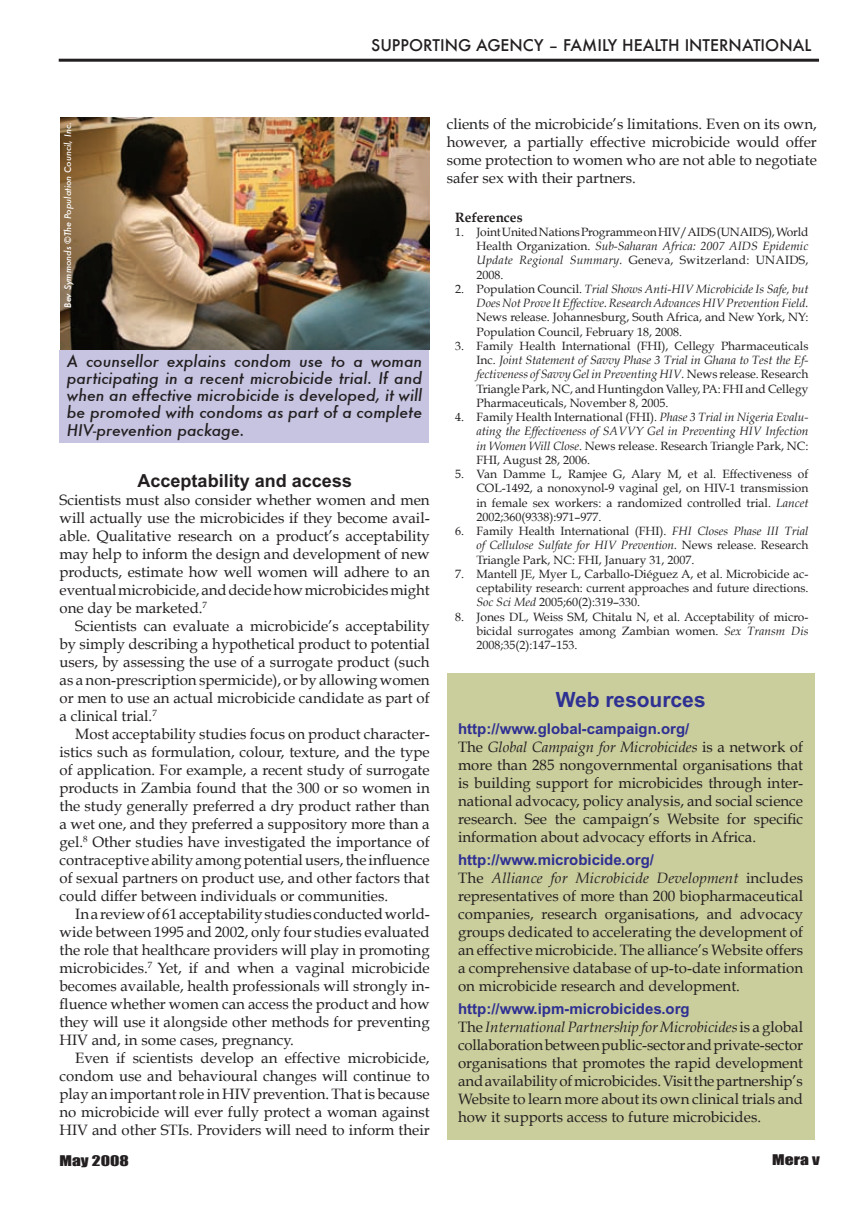
<style>
.page{position:relative;width:868px;height:1208px;background:#fff}
.page>*{position:absolute;margin:0;border:0;box-sizing:border-box;transform-origin:0 0}
.t1{font:700 21px "Arial";color:#2e3092}
.t2{font:700 18px "Arial";color:#231f20}
.t3{font:italic 500 15.75px/17.2px "Futura";color:#231f20;text-align:justify}
.t4{font:500 15.75px "Futura";color:#231f20}
.t5{font:15px/18px "Book Antiqua";color:#231f20;text-align:justify}
.t6{font:700 15px "Arial";color:#2e3092}
.t7{font:13.5px "Impact";color:#231f20;scale:1.3 1}
.t8{font:700 13.5px "Book Antiqua";color:#231f20}
.t9{font:12px/14.2px "Book Antiqua";color:#231f20;text-align:justify}
.t10{font:italic 12px/14.2px "Book Antiqua";color:#231f20;text-align:right}
.t11{font:italic 500 9px "Futura";color:#fff}
.s1{font-style:italic}
.s2{font-style:normal}
</style>
<div class="page">
<hr style="left:59px;top:59px;width:760px;height:3px;background:#231f20">
<div style="left:60px;top:350px;width:369px;height:93px;background:#c6c4e1"></div>
<img style="left:60px;top:118px;width:369px;height:232px">
<div style="left:446px;top:673px;width:368px;height:467px;background:#cacd9c"></div>
<p class="t4" style="left:371px;top:34px;width:442px">SUPPORTING AGENCY – FAMILY HEALTH INTERNATIONAL</p>
<p class="t11" style="left:62px;top:308px;width:187px;rotate:-90deg">Bev Symmonds ©The Population Council, Inc.</p>
<p class="t3" style="left:67px;top:352px;width:357px">A counsellor explains condom use to a woman participating in a recent microbicide trial. If and when an effective microbicide is developed, it will be promoted with condoms as part of a complete HIV-prevention package.</p>
<p class="t2" style="left:137px;top:470px;width:216px">Acceptability and access</p>
<p class="t5" style="left:60px;top:490px;width:371px">Scientists must also consider whether women and men will actually use the microbicides if they become avail&shy;able. Qualitative research on a product’s acceptability may help to inform the design and development of new products, estimate how well women will adhere to an eventual microbicide, and decide how microbicides might one day be marketed.<sup>7</sup></p>
<p class="t5" style="left:60px;top:616px;width:371px;text-indent:16px">Scientists can evaluate a microbicide’s acceptability by simply describing a hypothetical product to potential users, by assessing the use of a surrogate product (such as a non-prescription spermicide), or by allowing women or men to use an actual microbicide candidate as part of a clinical trial.<sup>7</sup></p>
<p class="t5" style="left:60px;top:724px;width:371px;text-indent:16px">Most acceptability studies focus on product character&shy;istics such as formulation, colour, texture, and the type of application. For example, a recent study of surrogate products in Zambia found that the 300 or so women in the study generally preferred a dry product rather than a wet one, and they preferred a suppository more than a gel.<sup>8</sup> Other studies have investigated the importance of contraceptive ability among potential users, the influence of sexual partners on product use, and other factors that could differ between individuals or communities.</p>
<p class="t5" style="left:60px;top:904px;width:371px;text-indent:16px">In a review of 61 acceptability studies conducted world&shy;wide between 1995 and 2002, only four studies evaluated the role that healthcare providers will play in promoting microbicides.<sup>7</sup> Yet, if and when a vaginal microbicide becomes available, health professionals will strongly in&shy;fluence whether women can access the product and how they will use it alongside other methods for preventing HIV and, in some cases, pregnancy.</p>
<p class="t5" style="left:60px;top:1048px;width:371px;text-indent:16px">Even if scientists develop an effective microbicide, condom use and behavioural changes will continue to play an important role in HIV prevention. That is because no microbicide will ever fully protect a woman against HIV and other STIs. Providers will need to inform their</p>
<p class="t5" style="left:446px;top:114px;width:371px">clients of the microbicide’s limitations. Even on its own, however, a partially effective microbicide would offer some protection to women who are not able to negotiate safer sex with their partners.</p>
<p class="t8" style="left:455px;top:209px;width:69px">References</p>
<p class="t9" style="left:476px;top:225px;width:333px;text-indent:-21px">1. Joint United Nations Programme on HIV/AIDS (UNAIDS), World Health Organization. <span class="s1">Sub-Saharan Africa: 2007 AIDS Epidemic Update Regional Summary.</span> Geneva, Switzerland: UNAIDS, 2008.</p>
<p class="t10" style="left:455px;top:282px;width:354px"><span class="s2">2. Population Council.</span> Trial Shows Anti-HIV Microbicide Is Safe, but<br>Does Not Prove It Effective. Research Advances HIV Prevention Field.</p>
<p class="t9" style="left:476px;top:310px;width:333px">News release. Johannesburg, South Africa, and New York, NY:<br>Population Council, February 18, 2008.</p>
<p class="t9" style="left:476px;top:339px;width:333px;text-indent:-21px">3. Family Health International (FHI), Cellegy Pharmaceuticals Inc. <span class="s1">Joint Statement of Savvy Phase 3 Trial in Ghana to Test the Ef&shy;fectiveness of Savvy Gel in Preventing HIV.</span> News release. Research Triangle Park, NC, and Huntingdon Valley, PA: FHI and Cellegy Pharmaceuticals, November 8, 2005.</p>
<p class="t10" style="left:476px;top:410px;width:333px;text-align:justify;text-indent:-21px"><span class="s2">4. Family Health International (FHI).</span> Phase 3 Trial in Nigeria Evalu&shy;ating the Effectiveness of SAVVY Gel in Preventing HIV Infection in Women Will Close<span class="s2">. News release. Research Triangle Park, NC:<br>FHI, August 28, 2006.</span></p>
<p class="t9" style="left:476px;top:467px;width:333px;text-indent:-21px">5. Van Damme L, Ramjee G, Alary M, et al. Effectiveness of COL-1492, a nonoxynol-9 vaginal gel, on HIV-1 transmission in female sex workers: a randomized controlled trial. <span class="s1">Lancet </span>2002;360(9338):971–977.</p>
<p class="t9" style="left:476px;top:524px;width:333px;text-indent:-21px">6. Family Health International (FHI). <span class="s1">FHI Closes Phase III Trial of Cellulose Sulfate for HIV Prevention.</span> News release. Research Triangle Park, NC: FHI, January 31, 2007.</p>
<p class="t9" style="left:476px;top:566px;width:333px;text-indent:-21px">7. Mantell JE, Myer L, Carballo-Diéguez A, et al. Microbicide ac&shy;ceptability research: current approaches and future directions.<br><span class="s1">Soc Sci Med</span> 2005;60(2):319–330.</p>
<p class="t9" style="left:476px;top:609px;width:333px;text-indent:-21px">8. Jones DL, Weiss SM, Chitalu N, et al. Acceptability of micro&shy;bicidal surrogates among Zambian women. <span class="s1">Sex Transm Dis </span>2008;35(2):147–153.</p>
<h1 class="t1" style="left:555px;top:687px;width:151px">Web resources</h1>
<p class="t6" style="left:458px;top:720px;width:233px">http://www.global-campaign.org/</p>
<p class="t5" style="left:458px;top:738px;width:347px">The <span class="s1">Global Campaign for Microbicides</span> is a network of more than 285 nongovernmental organisations that is building support for microbicides through inter&shy;national advocacy, policy analysis, and social science research. See the campaign’s Website for specific information about advocacy efforts in Africa.</p>
<p class="t6" style="left:458px;top:851px;width:197px">http://www.microbicide.org/</p>
<p class="t5" style="left:458px;top:869px;width:346px">The <span class="s1">Alliance for Microbicide Development</span> includes representatives of more than 200 biopharmaceutical companies, research organisations, and advocacy groups dedicated to accelerating the development of an effective microbicide. The alliance’s Website offers a comprehensive database of up-to-date information on microbicide research and development.</p>
<p class="t6" style="left:458px;top:999px;width:233px">http://www.ipm-microbicides.org</p>
<p class="t5" style="left:458px;top:1017px;width:346px">The <span class="s1">International Partnership for Microbicides</span> is a global collaboration between public-sector and private-sector organisations that promotes the rapid development and availability of microbicides. Visit the partnership’s Website to learn more about its own clinical trials and how it supports access to future microbicides.</p>
<p class="t7" style="left:60px;top:1152px;width:55px">May 2008</p>
<p class="t7" style="left:772px;top:1151px;width:38px">Mera v</p>
</div>
